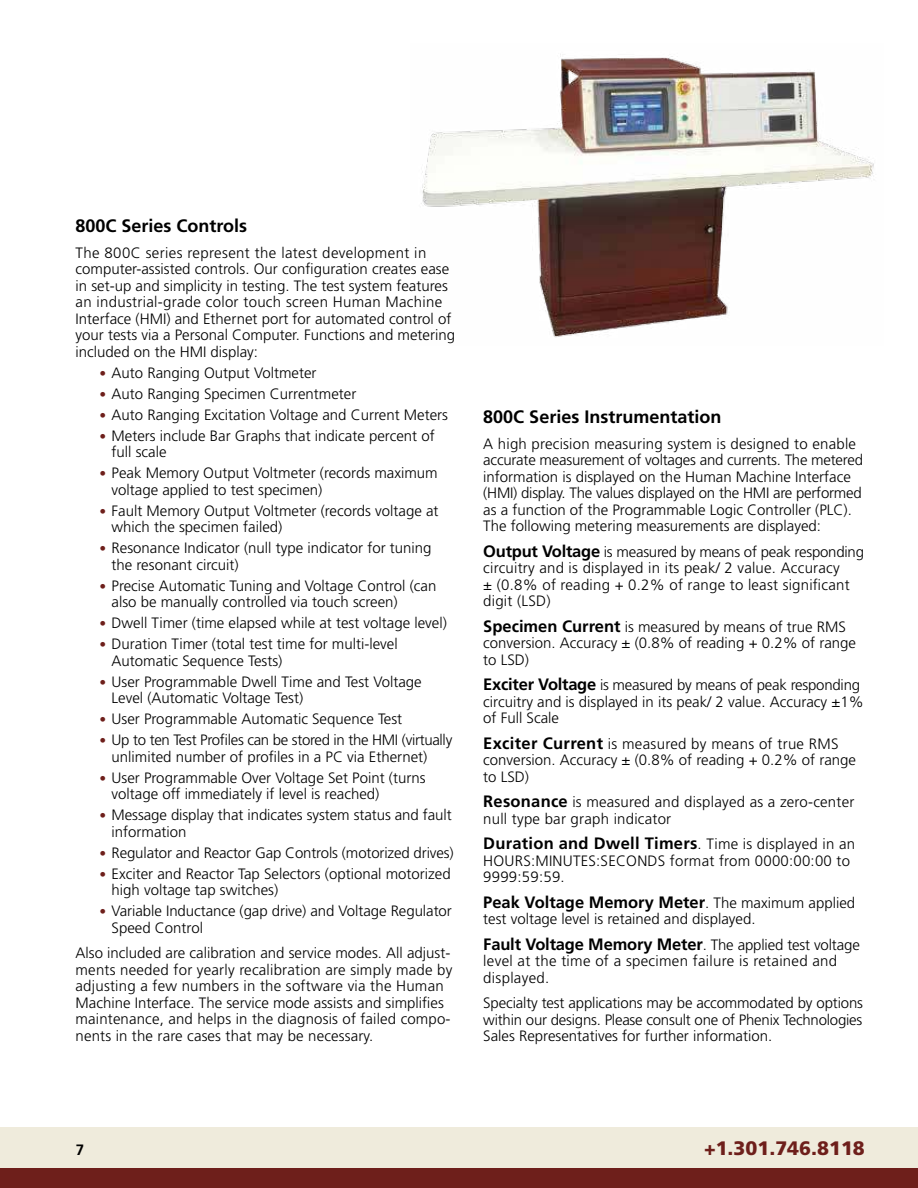
<style>
.page{position:relative;width:918px;height:1188px;background:#fff}
.page>*{position:absolute;margin:0;border:0;box-sizing:border-box;transform-origin:0 0}
.t1{font:900 19.5px "Frutiger";color:#6e1f1b}
.t2{font:700 18px "Frutiger";color:#000}
.t3{font:700 16.5px "Frutiger";color:#000}
.t4{font:300 15px/16.5px "Frutiger";color:#000}
.t5{font:300 15px/16.5px "Frutiger";letter-spacing:-.02em;color:#000}
.t6{font:300 15px/16.5px "Frutiger";letter-spacing:.02em;color:#000}
.t7{font:700 15px "Frutiger";color:#000}
.s1{font-size:13.5px;color:#6e1f1b}
.s2{font-weight:700;font-size:16.5px}
.s3{font-weight:300;font-size:15px}
</style>
<div class="page">
<div style="left:0;top:1127px;width:918px;height:47px;background:#efebdc"></div>
<div style="left:0;top:1169px;width:918px;height:19px;background:#6e1f1b"></div>
<img style="left:421px;top:54px;width:453px;height:284px">
<p class="t2" style="left:76px;top:218px;width:173px">800C Series Controls</p>
<p class="t4" style="left:76px;top:245px;width:381px">The 800C series represent the latest development in computer-assisted controls. Our configuration creates ease in set-up and simplicity in testing. The test system features an industrial-grade color touch screen Human Machine Interface (HMI) and Ethernet port for automated control of your tests via a Personal Computer. Functions and metering included on the HMI display:</p>
<p class="t4" style="left:100px;top:365px;width:219px"><span class="s1">•</span> Auto Ranging Output Voltmeter</p>
<p class="t4" style="left:100px;top:386px;width:258px"><span class="s1">•</span> Auto Ranging Specimen Currentmeter</p>
<p class="t4" style="left:100px;top:407px;width:350px"><span class="s1">•</span> Auto Ranging Excitation Voltage and Current Meters</p>
<p class="t4" style="left:112px;top:428px;width:325px;text-indent:-12px"><span class="s1">•</span> Meters include Bar Graphs that indicate percent of full scale</p>
<p class="t4" style="left:112px;top:466px;width:328px;text-indent:-12px"><span class="s1">•</span> Peak Memory Output Voltmeter (records maximum voltage applied to test specimen)</p>
<p class="t4" style="left:112px;top:503px;width:328px;text-indent:-12px"><span class="s1">•</span> Fault Memory Output Voltmeter (records voltage at which the specimen failed)</p>
<p class="t4" style="left:112px;top:541px;width:322px;text-indent:-12px"><span class="s1">•</span> Resonance Indicator (null type indicator for tuning the resonant circuit)</p>
<p class="t4" style="left:112px;top:578px;width:326px;text-indent:-12px"><span class="s1">•</span> Precise Automatic Tuning and Voltage Control (can also be manually controlled via touch screen)</p>
<p class="t4" style="left:100px;top:616px;width:349px"><span class="s1">•</span> Dwell Timer (time elapsed while at test voltage level)</p>
<p class="t4" style="left:112px;top:637px;width:288px;text-indent:-12px"><span class="s1">•</span> Duration Timer (total test time for multi-level<br>Automatic Sequence Tests)</p>
<p class="t4" style="left:112px;top:674px;width:312px;text-indent:-12px"><span class="s1">•</span> User Programmable Dwell Time and Test Voltage<br>Level (Automatic Voltage Test)</p>
<p class="t4" style="left:100px;top:712px;width:304px"><span class="s1">•</span> User Programmable Automatic Sequence Test</p>
<p class="t5" style="left:112px;top:733px;width:342px;text-indent:-12px"><span class="s1">•</span> Up to ten Test Profiles can be stored in the HMI (virtually unlimited number of profiles in a PC via Ethernet)</p>
<p class="t4" style="left:112px;top:770px;width:316px;text-indent:-12px"><span class="s1">•</span> User Programmable Over Voltage Set Point (turns voltage off immediately if level is reached)</p>
<p class="t4" style="left:112px;top:808px;width:342px;text-indent:-12px"><span class="s1">•</span> Message display that indicates system status and fault information</p>
<p class="t4" style="left:100px;top:845px;width:355px"><span class="s1">•</span> Regulator and Reactor Gap Controls (motorized drives)</p>
<p class="t4" style="left:112px;top:866px;width:341px;text-indent:-12px"><span class="s1">•</span> Exciter and Reactor Tap Selectors (optional motorized high voltage tap switches)</p>
<p class="t4" style="left:112px;top:904px;width:342px;text-indent:-12px"><span class="s1">•</span> Variable Inductance (gap drive) and Voltage Regulator<br>Speed Control</p>
<p class="t4" style="left:76px;top:946px;width:378px">Also included are calibration and service modes. All adjust&shy;ments needed for yearly recalibration are simply made by adjusting a few numbers in the software via the Human Machine Interface. The service mode assists and simplifies maintenance, and helps in the diagnosis of failed compo&shy;nents in the rare cases that may be necessary.</p>
<p class="t2" style="left:483px;top:410px;width:240px">800C Series Instrumentation</p>
<p class="t4" style="left:483px;top:436px;width:381px">A high precision measuring system is designed to enable accurate measurement of voltages and currents. The metered information is displayed on the Human Machine Interface (HMI) display. The values displayed on the HMI are performed as a function of the Programmable Logic Controller (PLC).<br>The following metering measurements are displayed:</p>
<p class="t4" style="left:483px;top:544px;width:382px"><span class="s2">Output Voltage</span> is measured by means of peak responding circuitry and is displayed in its peak/ 2 value. Accuracy<br>± (0.8% of reading + 0.2% of range to least significant digit (LSD)</p>
<p class="t4" style="left:483px;top:619px;width:374px"><span class="s2">Specimen Current</span> is measured by means of true RMS conversion. Accuracy ± (0.8% of reading + 0.2% of range to LSD)</p>
<p class="t4" style="left:483px;top:678px;width:382px"><span class="s2">Exciter Voltage</span> is measured by means of peak responding circuitry and is displayed in its peak/ 2 value. Accuracy ±1% of Full Scale</p>
<p class="t4" style="left:483px;top:736px;width:374px"><span class="s2">Exciter Current</span> is measured by means of true RMS conversion. Accuracy ± (0.8% of reading + 0.2% of range to LSD)</p>
<p class="t4" style="left:483px;top:795px;width:373px"><span class="s2">Resonance</span> is measured and displayed as a zero-center null type bar graph indicator</p>
<p class="t3" style="left:483px;top:837px;width:373px">Duration and Dwell Timers<span class="s3">. Time is displayed in an</span></p>
<p class="t4" style="left:483px;top:853px;width:368px">HOURS:MINUTES:SECONDS format from 0000:00:00 to<br>9999:59:59.</p>
<p class="t3" style="left:483px;top:895px;width:373px">Peak Voltage Memory Meter<span class="s3">. The maximum applied</span></p>
<p class="t4" style="left:483px;top:912px;width:274px">test voltage level is retained and displayed.</p>
<p class="t3" style="left:483px;top:937px;width:378px">Fault Voltage Memory Meter<span class="s3">. The applied test voltage</span></p>
<p class="t6" style="left:483px;top:954px;width:356px">level at the time of a specimen failure is retained and displayed.</p>
<p class="t4" style="left:483px;top:996px;width:381px;text-align:justify">Specialty test applications may be accommodated by options within our designs. Please consult one of Phenix Technologies Sales Representatives for further information.</p>
<p class="t7" style="left:76px;top:1143px;width:10px">7</p>
<h1 class="t1" style="left:704px;top:1140px;width:162px">+1.301.746.8118</h1>
</div>
